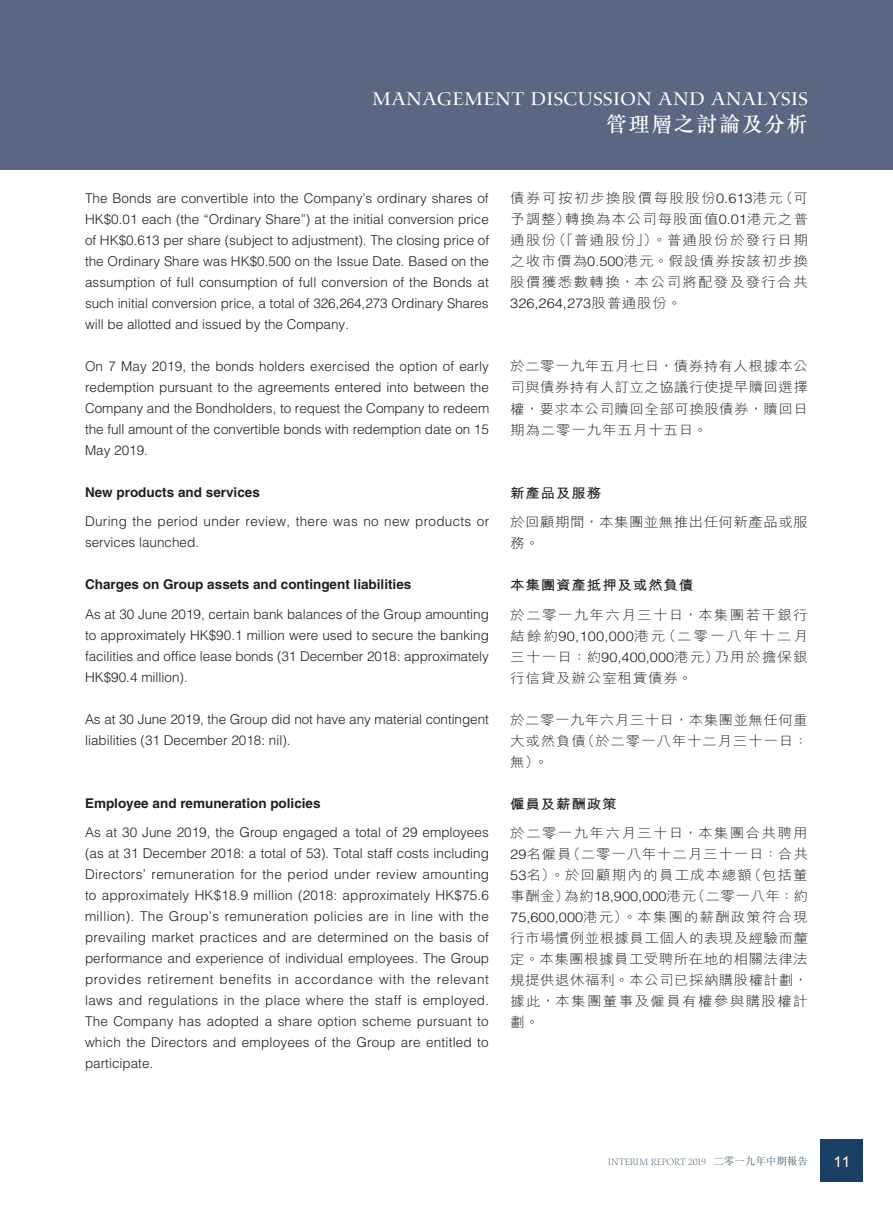
<style>
.page{position:relative;width:893px;height:1212px;background:#fff}
.page>*{position:absolute;margin:0;border:0;box-sizing:border-box;transform-origin:0 0}
.t1{font:21px "Waters Titling Pro";letter-spacing:.025em;color:#fff}
.t2{font:500 21px "M Sung HK";letter-spacing:.075em;color:#fff}
.t3{font:700 15px "M Hei HK";color:#fff}
.t4{font:300 13.5px/21px "Helvetica LT Std";color:#231f20;text-align:justify}
.t5{font:300 13.5px/21px "M Hei HK";letter-spacing:.05em;color:#231f20;text-align:justify;scale:1.08 1}
.t6{font:700 13.5px "Helvetica LT Std";color:#231f20}
.t7{font:300 13.5px/21px "Helvetica LT Std";letter-spacing:.02em;color:#231f20}
.t8{font:700 13.5px "M Hei HK";letter-spacing:.05em;color:#231f20;scale:1.08 1}
.t9{font:300 13.5px/21px "M Hei HK";letter-spacing:.025em;color:#231f20;scale:1.08 1}
.t10{font:300 13.5px "Helvetica LT Std";color:#231f20;scale:1.08 1}
.t11{font:300 10.5px "Waters Titling Pro";color:#3c5272}
.s1{font-family:"Helvetica LT Std"}
.s2{font-family:"M Hei HK"}
.s3{font-family:"M Sung HK"}
</style>
<div class="page">
<div style="left:0;top:0;width:893px;height:170px;background:#5a6682"></div>
<div style="left:821px;top:1140px;width:42px;height:42px;background:#1b4064"></div>
<h1 class="t1" style="left:372px;top:87px;width:437px">MANAGEMENT DISCUSSION AND ANALYSIS</h1>
<h1 class="t2" style="left:606px;top:109px;width:203px">管理層之討論及分析</h1>
<p class="t4" style="left:85px;top:187px;width:406px">The Bonds are convertible into the Company’s ordinary shares of HK$0.01 each (the “Ordinary Share”) at the initial conversion price of HK$0.613 per share (subject to adjustment). The closing price of the Ordinary Share was HK$0.500 on the Issue Date. Based on the assumption of full consumption of full conversion of the Bonds at such initial conversion price, a total of 326,264,273 Ordinary Shares will be allotted and issued by the Company.</p>
<p class="t4" style="left:85px;top:355px;width:406px">On 7 May 2019, the bonds holders exercised the option of early redemption pursuant to the agreements entered into between the Company and the Bondholders, to request the Company to redeem the full amount of the convertible bonds with redemption date on 15<br>May 2019.</p>
<p class="t6" style="left:85px;top:484px;width:176px">New products and services</p>
<p class="t7" style="left:85px;top:511px;width:406px">During the period under review, there was no new products or services launched.</p>
<p class="t6" style="left:85px;top:576px;width:328px">Charges on Group assets and contingent liabilities</p>
<p class="t4" style="left:85px;top:603px;width:405px">As at 30 June 2019, certain bank balances of the Group amounting to approximately HK$90.1 million were used to secure the banking facilities and office lease bonds (31 December 2018: approximately HK$90.4 million).</p>
<p class="t4" style="left:85px;top:708px;width:405px">As at 30 June 2019, the Group did not have any material contingent liabilities (31 December 2018: nil).</p>
<p class="t6" style="left:85px;top:795px;width:237px">Employee and remuneration policies</p>
<p class="t4" style="left:85px;top:822px;width:406px">As at 30 June 2019, the Group engaged a total of 29 employees (as at 31 December 2018: a total of 53). Total staff costs including Directors’ remuneration for the period under review amounting to approximately HK$18.9 million (2018: approximately HK$75.6 million). The Group’s remuneration policies are in line with the prevailing market practices and are determined on the basis of performance and experience of individual employees. The Group provides retirement benefits in accordance with the relevant laws and regulations in the place where the staff is employed.<br>The Company has adopted a share option scheme pursuant to which the Directors and employees of the Group are entitled to participate.</p>
<p class="t5" style="left:510px;top:187px;width:277px">債券可按初步換股價每股股份<span class="s1">0.613</span>港元（可予調整）轉換為本公司每股面值<span class="s1">0.01</span>港元之普通股份（「普通股份」）。普通股份於發行日期之收市價為<span class="s1">0.500</span>港元。假設債券按該初步換股價獲悉數轉換，本公司將配發及發行合共</p>
<p class="t10" style="left:510px;top:295px;width:160px">326,264,273<span class="s2">股普通股份。</span></p>
<p class="t5" style="left:510px;top:355px;width:277px">於二零一九年五月七日，債券持有人根據本公司與債券持有人訂立之協議行使提早贖回選擇權，要求本公司贖回全部可換股債券，贖回日期為二零一九年五月十五日。</p>
<p class="t8" style="left:510px;top:483px;width:86px">新產品及服務</p>
<p class="t9" style="left:510px;top:511px;width:277px">於回顧期間，本集團並無推出任何新產品或服務。</p>
<p class="t8" style="left:510px;top:575px;width:171px">本集團資產抵押及或然負債</p>
<p class="t5" style="left:510px;top:603px;width:277px">於二零一九年六月三十日，本集團若干銀行結餘約<span class="s1">90,100,000</span>港元（二零一八年十二月三十一日：約<span class="s1">90,400,000</span>港元）乃用於擔保銀行信貸及辦公室租賃債券。</p>
<p class="t5" style="left:510px;top:708px;width:277px">於二零一九年六月三十日，本集團並無任何重大或然負債（於二零一八年十二月三十一日：無）。</p>
<p class="t8" style="left:510px;top:794px;width:100px">僱員及薪酬政策</p>
<p class="t5" style="left:510px;top:822px;width:277px">於二零一九年六月三十日，本集團合共聘用<span class="s1">29</span>名僱員（二零一八年十二月三十一日：合共<span class="s1">53</span>名）。於回顧期內的員工成本總額（包括董事酬金）為約<span class="s1">18,900,000</span>港元（二零一八年：約<span class="s1">75,600,000</span>港元）。本集團的薪酬政策符合現行市場慣例並根據員工個人的表現及經驗而釐定。本集團根據員工受聘所在地的相關法律法規提供退休福利。本公司已採納購股權計劃，據此，本集團董事及僱員有權參與購股權計劃。</p>
<p class="t11" style="left:608px;top:1156px;width:201px">INTERIM REPORT 2019 <span class="s3">二零一九年中期報告</span></p>
<p class="t3" style="left:834px;top:1150px;width:18px">11</p>
</div>
